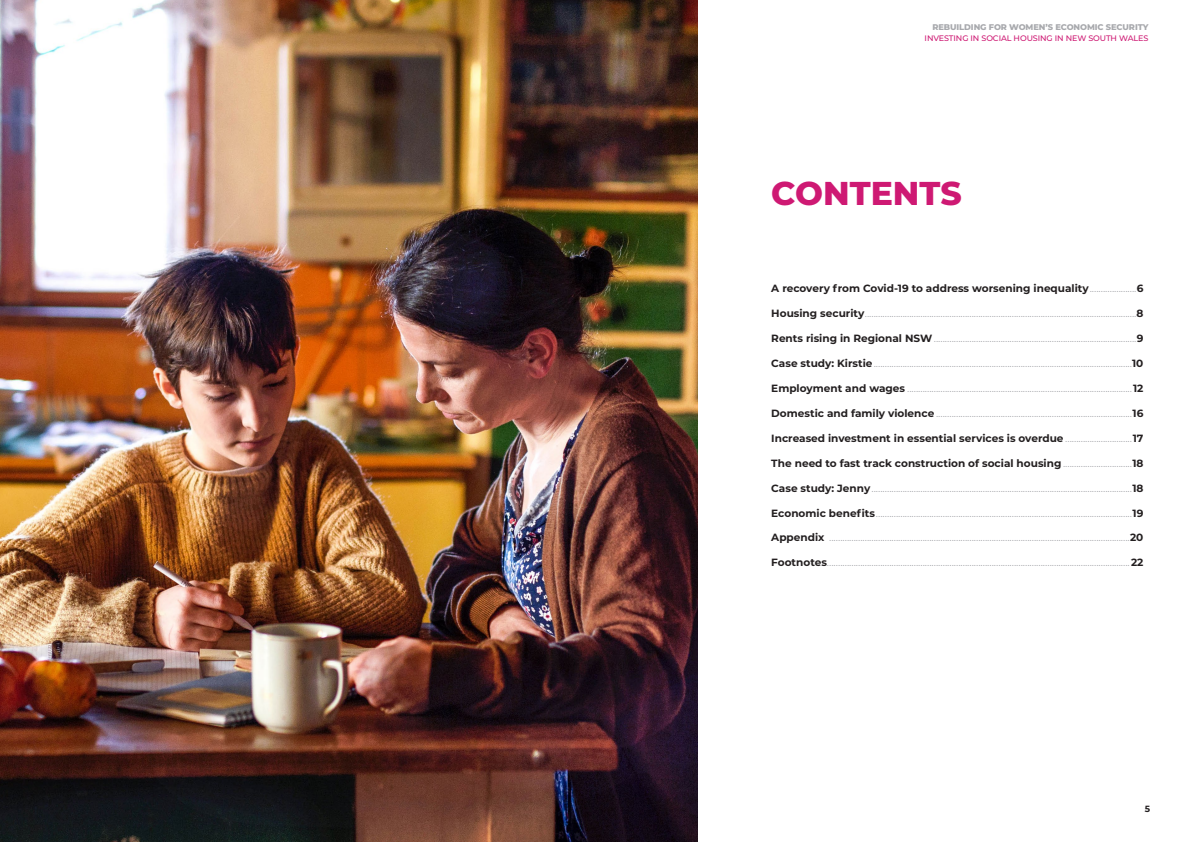
<style>
.page{position:relative;width:1191px;height:842px;background:#fff}
.page>*{position:absolute;margin:0;border:0;box-sizing:border-box;transform-origin:0 0}
.t1{font:800 33px "Montserrat";color:#ce1973}
.t2{font:10.5px "Montserrat";color:#a8a9ad}
.t3{font:700 10.5px "Montserrat";color:#231f20}
.t4{font:700 9px "Montserrat";color:#231f20}
.t5{font:800 8.2px "Montserrat";letter-spacing:-.01em;color:#a8a9ad}
.t6{font:500 8px "Montserrat";letter-spacing:-.01em;color:#ce1973}
.s1{font-weight:400;color:#a8a9ad}
.s2{font-weight:700;color:#231f20}
</style>
<div class="page">
<img style="left:0;top:0;width:697px;height:842px">
<p class="t5" style="left:932px;top:21px;width:217px">REBUILDING FOR WOMEN’S ECONOMIC SECURITY</p>
<p class="t6" style="left:924px;top:32px;width:225px">INVESTING IN SOCIAL HOUSING IN NEW SOUTH WALES</p>
<p class="t1" style="left:771px;top:169px;width:192px">CONTENTS</p>
<p class="t3" style="left:771px;top:281px;width:373px">A recovery from Covid-19 to address worsening inequality<span class="s1">.....................</span>6</p>
<p class="t2" style="left:771px;top:306px;width:374px"><span class="s2">Housing security</span>..........................................................................................................................<span class="s2">8</span></p>
<p class="t2" style="left:771px;top:331px;width:373px"><span class="s2">Rents rising in Regional NSW</span>...........................................................................................<span class="s2">9</span></p>
<p class="t2" style="left:771px;top:356px;width:374px"><span class="s2">Case study: Kirstie</span>....................................................................................................................<span class="s2">10</span></p>
<p class="t2" style="left:771px;top:381px;width:374px"><span class="s2">Employment and wages</span> .....................................................................................................<span class="s2">12</span></p>
<p class="t2" style="left:771px;top:406px;width:373px"><span class="s2">Domestic and family violence</span> ........................................................................................<span class="s2">16</span></p>
<p class="t3" style="left:771px;top:430px;width:373px">Increased investment in essential services is overdue<span class="s1">..............................</span>17</p>
<p class="t3" style="left:771px;top:455px;width:373px">The need to fast track construction of social housing <span class="s1">...............................</span>18</p>
<p class="t2" style="left:771px;top:481px;width:374px"><span class="s2">Case study: Jenny</span>.....................................................................................................................<span class="s2">18</span></p>
<p class="t2" style="left:771px;top:506px;width:374px"><span class="s2">Economic benefits</span>...................................................................................................................<span class="s2">19</span></p>
<p class="t2" style="left:771px;top:530px;width:374px"><span class="s2">Appendix</span> .......................................................................................................................................<span class="s2">20</span></p>
<p class="t2" style="left:771px;top:555px;width:373px"><span class="s2">Footnotes</span>........................................................................................................................................<span class="s2">22</span></p>
<p class="t4" style="left:1145px;top:802px;width:7px">5</p>
</div>
